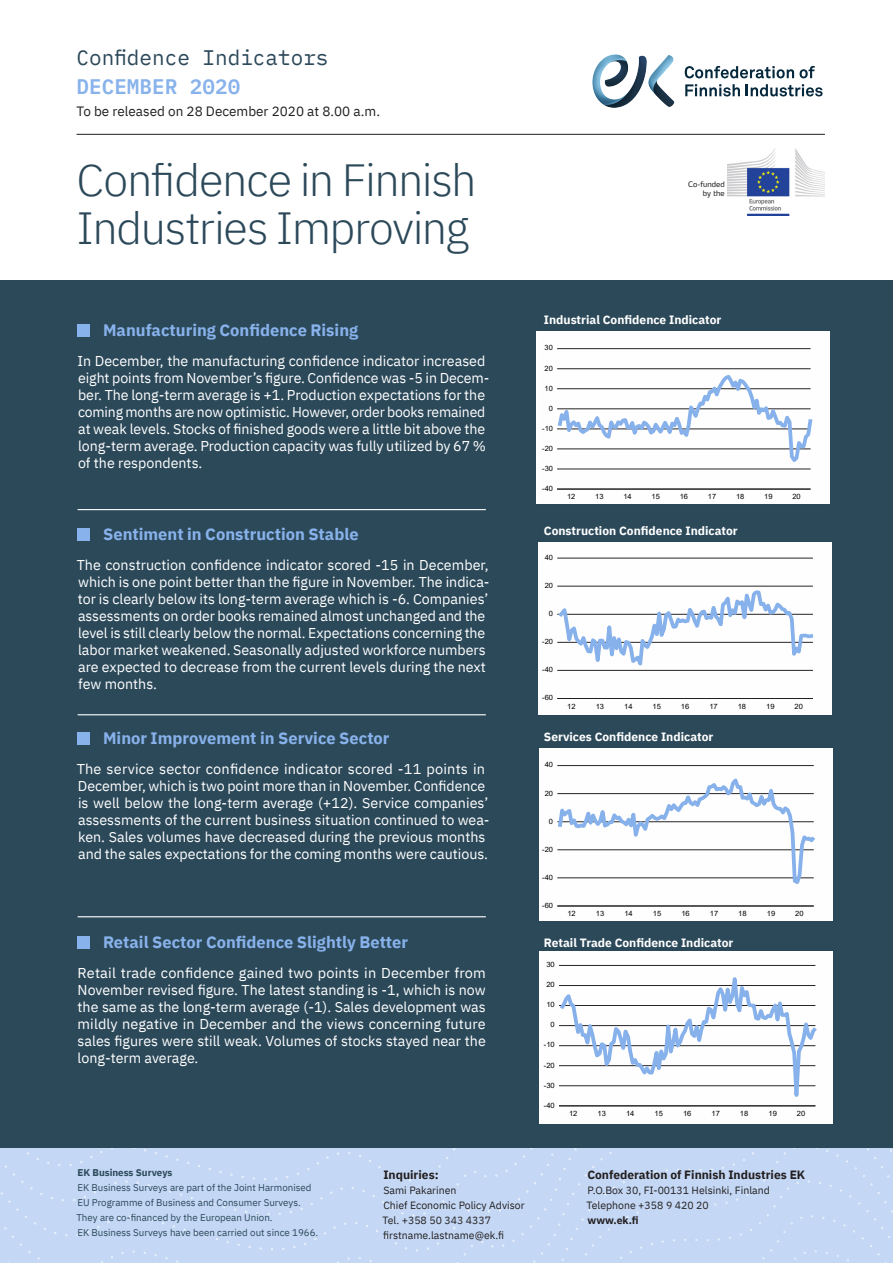
<style>
.page{position:relative;width:893px;height:1263px;background:#fff}
.page>*{position:absolute;margin:0;border:0;box-sizing:border-box;transform-origin:0 0}
.O2{font:300 45px/48px "IBM Plex Sans";letter-spacing:-.03em;color:#2c495a}
.PÄÄotsikko-osio_1{font:21px "IBM Plex Mono";color:#2c495a}
.PÄÄotsikko-osio_1-2{font:600 21px "IBM Plex Mono";color:#88b2eb}
.N_väliotsikko_etusiv{font:700 16.5px "IBM Plex Sans";color:#88b2eb}
.L_ensi{font:14.25px/17px "IBM Plex Sans";color:#fff}
.Leipä{font:13.5px "IBM Plex Sans";color:#231f20}
.Kuvateksti_ei_viivaa{font:700 12px "IBM Plex Sans";color:#fff}
.t1{font:700 12px "IBM Plex Sans";color:#231f20}
.t2{font:10.5px/15px "IBM Plex Sans";color:#231f20}
.t3{font:700 10.5px "IBM Plex Sans";color:#231f20}
.t4{font:9.75px/15px "IBM Plex Sans";color:#2c495a}
.t5{font:700 9.75px "IBM Plex Sans";color:#2c495a}
.Alamarg-oikea{font:7.5px "Max";color:#231f20}
.t6{font:7.35px "Arial";color:#000;scale:1.04 1}
.t7{font:7.35px "Arial";color:#000}
</style>
<div class="page">
<div style="left:0;top:281px;width:893px;height:982px;background:#2c495a"></div>
<div style="left:0;top:1148px;width:893px;height:32px;background:#c4d8f5"></div>
<div style="left:0;top:1180px;width:893px;height:35px;background:#c4d8f5"></div>
<div style="left:0;top:1215px;width:893px;height:48px;background:#c4d8f5"></div>
<hr style="left:77px;top:134px;width:748px;height:1px;background:#231f20">
<svg style="left:685px;top:66px;width:109px;height:12px"></svg>
<svg style="left:800px;top:66px;width:15px;height:12px"></svg>
<svg style="left:685px;top:84px;width:55px;height:12px"></svg>
<svg style="left:746px;top:84px;width:77px;height:12px"></svg>
<img style="left:592px;top:54px;width:82px;height:54px">
<div style="left:78px;top:936px;width:12px;height:13px;background:#88b2eb"></div>
<div style="left:78px;top:324px;width:12px;height:13px;background:#88b2eb"></div>
<div style="left:78px;top:528px;width:12px;height:13px;background:#88b2eb"></div>
<div style="left:78px;top:732px;width:12px;height:13px;background:#88b2eb"></div>
<hr style="left:78px;top:509px;width:408px;height:1px;background:#fff">
<hr style="left:78px;top:714px;width:408px;height:1px;background:#fff">
<hr style="left:78px;top:916px;width:408px;height:1px;background:#fff">
<div style="left:538px;top:330px;width:291px;height:177px;background:#fefefe"></div>
<hr style="left:557px;top:469px;width:253px;height:1px;background:#231f20">
<hr style="left:557px;top:368px;width:253px;height:1px;background:#231f20">
<hr style="left:557px;top:348px;width:253px;height:1px;background:#231f20">
<hr style="left:557px;top:489px;width:253px;height:1px;background:#231f20">
<svg style="left:557px;top:375px;width:256px;height:87px"></svg>
<div style="left:538px;top:540px;width:294px;height:177px;background:#fefefe"></div>
<hr style="left:557px;top:558px;width:256px;height:1px;background:#231f20">
<hr style="left:557px;top:698px;width:256px;height:1px;background:#231f20">
<svg style="left:557px;top:585px;width:257px;height:86px"></svg>
<div style="left:538px;top:747px;width:295px;height:177px;background:#fefefe"></div>
<hr style="left:557px;top:765px;width:257px;height:1px;background:#231f20">
<hr style="left:557px;top:906px;width:257px;height:1px;background:#231f20">
<svg style="left:557px;top:778px;width:258px;height:106px"></svg>
<div style="left:540px;top:947px;width:294px;height:177px;background:#fefefe"></div>
<svg style="left:556px;top:947px;width:265px;height:160px"></svg>
<img style="left:727px;top:148px;width:97px;height:67px">
<p class="PÄÄotsikko-osio_1" style="left:77px;top:42px;width:254px">Confidence Indicators</p>
<p class="PÄÄotsikko-osio_1-2" style="left:77px;top:70px;width:165px">DECEMBER 2020</p>
<p class="Leipä" style="left:77px;top:101px;width:305px">To be released on 28 December 2020 at 8.00 a.m.</p>
<p class="O2" style="left:77px;top:152px;width:402px">Confidence in Finnish<br>Industries Improving</p>
<p class="Alamarg-oikea" style="left:688px;top:179px;width:38px">Co-funded</p>
<p class="Alamarg-oikea" style="left:703px;top:188px;width:23px">by the</p>
<p class="N_väliotsikko_etusiv" style="left:103px;top:317px;width:257px">Manufacturing Confidence Rising</p>
<p class="L_ensi" style="left:77px;top:351px;width:414px">In December, the manufacturing confidence indicator increased eight points from November’s figure. Confidence was -5 in Decem&shy;ber. The long-term average is +1. Production expectations for the coming months are now optimistic. However, order books remained at weak levels. Stocks of finished goods were a little bit above the long-term average. Production capacity was fully utilized by 67 % of the respondents.</p>
<p class="N_väliotsikko_etusiv" style="left:103px;top:521px;width:257px">Sentiment in Construction Stable</p>
<p class="L_ensi" style="left:77px;top:555px;width:414px">The construction confidence indicator scored -15 in December, which is one point better than the figure in November. The indica&shy;tor is clearly below its long-term average which is -6. Companies’ assessments on order books remained almost unchanged and the level is still clearly below the normal. Expectations concerning the labor market weakened. Seasonally adjusted workforce numbers are expected to decrease from the current levels during the next few months.</p>
<p class="N_väliotsikko_etusiv" style="left:103px;top:725px;width:288px">Minor Improvement in Service Sector</p>
<p class="L_ensi" style="left:77px;top:759px;width:414px">The service sector confidence indicator scored -11 points in December, which is two point more than in November. Confidence is well below the long-term average (+12). Service companies’ assessments of the current business situation continued to wea&shy;ken. Sales volumes have decreased during the previous months and the sales expectations for the coming months were cautious.</p>
<p class="N_väliotsikko_etusiv" style="left:103px;top:929px;width:307px">Retail Sector Confidence Slightly Better</p>
<p class="L_ensi" style="left:78px;top:963px;width:410px;text-align:justify">Retail trade confidence gained two points in December from November revised figure. The latest standing is -1, which is now the same as the long-term average (-1). Sales development was mildly negative in December and the views concerning future sales figures were still weak. Volumes of stocks stayed near the long-term average.</p>
<p class="Kuvateksti_ei_viivaa" style="left:544px;top:310px;width:179px">Industrial Confidence Indicator</p>
<p class="t7" style="left:545px;top:343px;width:10px">30</p>
<p class="t7" style="left:545px;top:363px;width:10px">20</p>
<p class="t7" style="left:545px;top:383px;width:10px">10</p>
<p class="t7" style="left:549px;top:403px;width:6px">0</p>
<p class="t7" style="left:542px;top:423px;width:12px">-10</p>
<p class="t7" style="left:542px;top:443px;width:12px">-20</p>
<p class="t7" style="left:542px;top:463px;width:12px">-30</p>
<p class="t7" style="left:542px;top:483px;width:12px">-40</p>
<p class="t7" style="left:567px;top:491px;width:10px">12</p>
<p class="t7" style="left:595px;top:491px;width:10px">13</p>
<p class="t7" style="left:623px;top:491px;width:10px">14</p>
<p class="t7" style="left:651px;top:491px;width:10px">15</p>
<p class="t7" style="left:680px;top:491px;width:10px">16</p>
<p class="t7" style="left:708px;top:491px;width:10px">17</p>
<p class="t7" style="left:736px;top:491px;width:10px">18</p>
<p class="t7" style="left:764px;top:491px;width:10px">19</p>
<p class="t7" style="left:792px;top:491px;width:10px">20</p>
<p class="Kuvateksti_ei_viivaa" style="left:544px;top:521px;width:195px">Construction Confidence Indicator</p>
<p class="t6" style="left:545px;top:552px;width:10px">40</p>
<p class="t6" style="left:545px;top:580px;width:10px">20</p>
<p class="t6" style="left:549px;top:608px;width:6px">0</p>
<p class="t6" style="left:542px;top:636px;width:12px">-20</p>
<p class="t6" style="left:542px;top:665px;width:12px">-40</p>
<p class="t6" style="left:542px;top:693px;width:12px">-60</p>
<p class="t6" style="left:567px;top:701px;width:10px">12</p>
<p class="t6" style="left:596px;top:701px;width:10px">13</p>
<p class="t6" style="left:624px;top:701px;width:10px">14</p>
<p class="t6" style="left:652px;top:701px;width:10px">15</p>
<p class="t6" style="left:681px;top:701px;width:10px">16</p>
<p class="t6" style="left:709px;top:701px;width:10px">17</p>
<p class="t6" style="left:738px;top:701px;width:10px">18</p>
<p class="t6" style="left:766px;top:701px;width:10px">19</p>
<p class="t6" style="left:794px;top:701px;width:10px">20</p>
<p class="Kuvateksti_ei_viivaa" style="left:544px;top:727px;width:171px">Services Confidence Indicator</p>
<p class="t6" style="left:545px;top:760px;width:10px">40</p>
<p class="t6" style="left:545px;top:788px;width:10px">20</p>
<p class="t6" style="left:549px;top:816px;width:6px">0</p>
<p class="t6" style="left:542px;top:844px;width:12px">-20</p>
<p class="t6" style="left:542px;top:872px;width:12px">-40</p>
<p class="t6" style="left:542px;top:900px;width:12px">-60</p>
<p class="t6" style="left:567px;top:908px;width:10px">12</p>
<p class="t6" style="left:596px;top:908px;width:10px">13</p>
<p class="t6" style="left:624px;top:908px;width:10px">14</p>
<p class="t6" style="left:653px;top:908px;width:10px">15</p>
<p class="t6" style="left:681px;top:908px;width:10px">16</p>
<p class="t6" style="left:710px;top:908px;width:10px">17</p>
<p class="t6" style="left:738px;top:908px;width:10px">18</p>
<p class="t6" style="left:767px;top:908px;width:10px">19</p>
<p class="t6" style="left:795px;top:908px;width:10px">20</p>
<p class="Kuvateksti_ei_viivaa" style="left:544px;top:933px;width:191px">Retail Trade Confidence Indicator</p>
<p class="t6" style="left:546px;top:959px;width:10px">30</p>
<p class="t6" style="left:546px;top:980px;width:10px">20</p>
<p class="t6" style="left:546px;top:1000px;width:10px">10</p>
<p class="t6" style="left:551px;top:1020px;width:6px">0</p>
<p class="t6" style="left:544px;top:1040px;width:12px">-10</p>
<p class="t6" style="left:544px;top:1060px;width:12px">-20</p>
<p class="t6" style="left:544px;top:1080px;width:12px">-30</p>
<p class="t6" style="left:544px;top:1100px;width:12px">-40</p>
<p class="t6" style="left:569px;top:1108px;width:10px">12</p>
<p class="t6" style="left:597px;top:1108px;width:10px">13</p>
<p class="t6" style="left:626px;top:1108px;width:10px">14</p>
<p class="t6" style="left:654px;top:1108px;width:10px">15</p>
<p class="t6" style="left:683px;top:1108px;width:10px">16</p>
<p class="t6" style="left:711px;top:1108px;width:10px">17</p>
<p class="t6" style="left:740px;top:1108px;width:10px">18</p>
<p class="t6" style="left:768px;top:1108px;width:10px">19</p>
<p class="t6" style="left:797px;top:1108px;width:10px">20</p>
<p class="t5" style="left:77px;top:1165px;width:96px">EK Business Surveys</p>
<p class="t4" style="left:76px;top:1179px;width:243px">EK Business Surveys are part of the Joint Harmonised EU Programme of Business and Consumer Surveys.<br>They are co-financed by the European Union.<br>EK Business Surveys have been carried out since 1966.</p>
<p class="t1" style="left:383px;top:1165px;width:57px">Inquiries:</p>
<p class="t2" style="left:382px;top:1182px;width:144px">Sami Pakarinen<br>Chief Economic Policy Advisor<br>Tel. +358 50 343 4337 firstname.lastname@ek.fi</p>
<p class="t1" style="left:587px;top:1165px;width:219px">Confederation of Finnish Industries EK</p>
<p class="t2" style="left:586px;top:1182px;width:185px">P.O.Box 30, FI-00131 Helsinki, Finland<br>Telephone +358 9 420 20</p>
<p class="t3" style="left:587px;top:1212px;width:53px">www.ek.fi</p>
</div>
